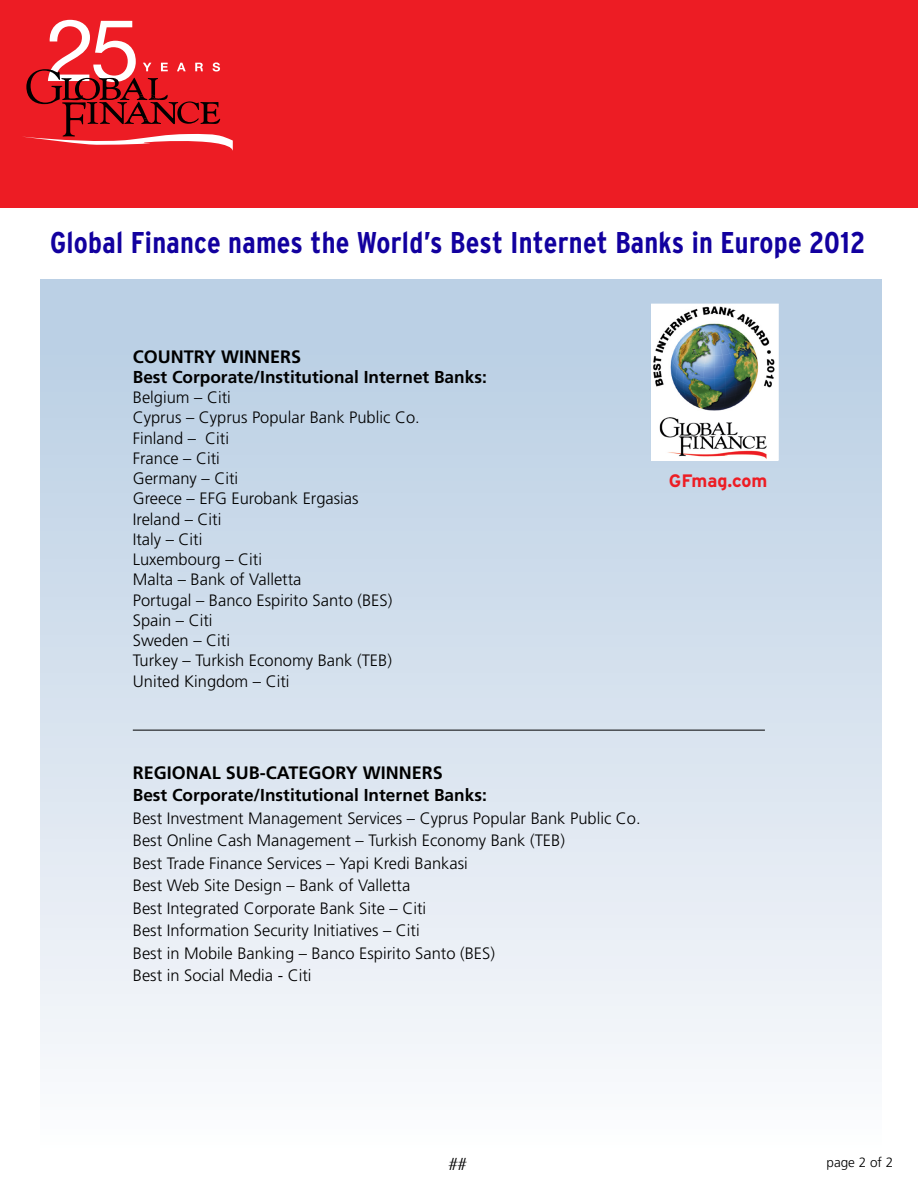
<style>
.page{position:relative;width:918px;height:1188px;background:#fff}
.page>*{position:absolute;margin:0;border:0;box-sizing:border-box;transform-origin:0 0}
.t1{font:700 condensed 30px "Interstate";letter-spacing:.01em;color:#12009f}
.t2{font:700 18px "Frutiger";color:#000}
.t3{font:700 18px "Interstate";color:#ed1d24}
.t4{font:18px "Times";color:#000}
.t5{font:700 17.25px "Frutiger";color:#000}
.t6{font:300 16.5px/20.2px "Frutiger";color:#000}
.t7{font:300 13.5px "Frutiger";color:#000}
</style>
<div class="page">
<div style="left:0;top:0;width:918px;height:208px;background:#ed1c24"></div>
<svg style="left:23px;top:20px;width:210px;height:131px"></svg>
<div style="left:40px;top:279px;width:842px;height:901px;background:linear-gradient(to bottom,#b6cce2,#fefdfd)"></div>
<img style="left:653px;top:306px;width:123px;height:153px">
<div style="left:651px;top:304px;width:128px;height:157px;border:1px solid #fff"></div>
<hr style="left:133px;top:730px;width:632px;height:1px;background:#000">
<h1 class="t1" style="left:50px;top:226px;width:817px">Global Finance names the World’s Best Internet Banks in Europe 2012</h1>
<p class="t2" style="left:133px;top:346px;width:170px">COUNTRY WINNERS</p>
<p class="t5" style="left:133px;top:367px;width:356px">Best Corporate/Institutional Internet Banks:</p>
<p class="t6" style="left:133px;top:387px;width:289px">Belgium – Citi<br>Cyprus – Cyprus Popular Bank Public Co.<br>Finland – Citi<br>France – Citi<br>Germany – Citi<br>Greece – EFG Eurobank Ergasias<br>Ireland – Citi<br>Italy – Citi<br>Luxembourg – Citi<br>Malta – Bank of Valletta<br>Portugal – Banco Espirito Santo (BES)<br>Spain – Citi<br>Sweden – Citi<br>Turkey – Turkish Economy Bank (TEB)<br>United Kingdom – Citi</p>
<p class="t2" style="left:133px;top:762px;width:311px">REGIONAL SUB-CATEGORY WINNERS</p>
<p class="t5" style="left:133px;top:785px;width:356px">Best Corporate/Institutional Internet Banks:</p>
<p class="t6" style="left:133px;top:807px;width:509px;line-height:22.5px">Best Investment Management Services – Cyprus Popular Bank Public Co.<br>Best Online Cash Management – Turkish Economy Bank (TEB)<br>Best Trade Finance Services – Yapi Kredi Bankasi<br>Best Web Site Design – Bank of Valletta<br>Best Integrated Corporate Bank Site – Citi<br>Best Information Security Initiatives – Citi<br>Best in Mobile Banking – Banco Espirito Santo (BES)<br>Best in Social Media - Citi</p>
<p class="t3" style="left:669px;top:471px;width:100px">GFmag.com</p>
<p class="t4" style="left:449px;top:1147px;width:19px">##</p>
<p class="t7" style="left:826px;top:1154px;width:68px">page 2 of 2</p>
</div>
